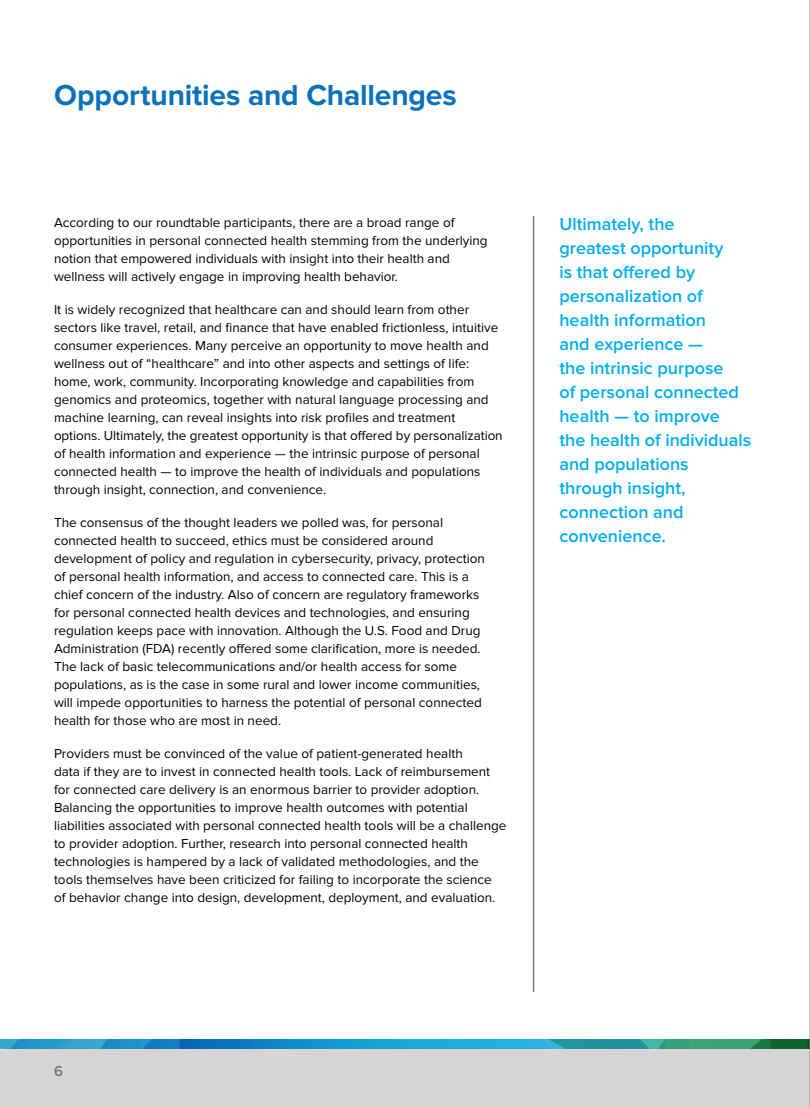
<style>
.page{position:relative;width:810px;height:1107px;background:#fff}
.page>*{position:absolute;margin:0;border:0;box-sizing:border-box;transform-origin:0 0}
.t1{font:700 30px "Proxima Nova";letter-spacing:-.005em;color:#0b72ba}
.t2{font:600 18px/24px "Proxima Nova";color:#00aeef}
.t3{font:600 15px "Proxima Nova";color:#777779}
.t4{font:13.5px/18px "Proxima Nova";color:#000}
</style>
<div class="page">
<svg style="left:0;top:1040px;width:809px;height:9px"></svg>
<div style="left:0;top:1049px;width:810px;height:58px;background:#d6d4d5"></div>
<hr style="left:533px;top:216px;width:1px;height:776px;background:#777779">
<hr style="left:809px;top:0;width:1px;height:1107px;background:#939598">
<h1 class="t1" style="left:54px;top:77px;width:404px">Opportunities and Challenges</h1>
<p class="t4" style="left:54px;top:213px;width:435px">According to our roundtable participants, there are a broad range of opportunities in personal connected health stemming from the underlying notion that empowered individuals with insight into their health and wellness will actively engage in improving health behavior.</p>
<p class="t4" style="left:54px;top:300px;width:450px">It is widely recognized that healthcare can and should learn from other sectors like travel, retail, and finance that have enabled frictionless, intuitive consumer experiences. Many perceive an opportunity to move health and wellness out of “healthcare” and into other aspects and settings of life: home, work, community. Incorporating knowledge and capabilities from genomics and proteomics, together with natural language processing and machine learning, can reveal insights into risk profiles and treatment options. Ultimately, the greatest opportunity is that offered by personalization of health information and experience — the intrinsic purpose of personal connected health — to improve the health of individuals and populations through insight, connection, and convenience.</p>
<p class="t4" style="left:54px;top:513px;width:432px">The consensus of the thought leaders we polled was, for personal connected health to succeed, ethics must be considered around development of policy and regulation in cybersecurity, privacy, protection of personal health information, and access to connected care. This is a chief concern of the industry. Also of concern are regulatory frameworks for personal connected health devices and technologies, and ensuring regulation keeps pace with innovation. Although the U.S. Food and Drug Administration (FDA) recently offered some clarification, more is needed.<br>The lack of basic telecommunications and/or health access for some populations, as is the case in some rural and lower income communities, will impede opportunities to harness the potential of personal connected health for those who are most in need.</p>
<p class="t4" style="left:54px;top:744px;width:454px">Providers must be convinced of the value of patient-generated health<br>data if they are to invest in connected health tools. Lack of reimbursement for connected care delivery is an enormous barrier to provider adoption.<br>Balancing the opportunities to improve health outcomes with potential liabilities associated with personal connected health tools will be a challenge to provider adoption. Further, research into personal connected health technologies is hampered by a lack of validated methodologies, and the tools themselves have been criticized for failing to incorporate the science of behavior change into design, development, deployment, and evaluation.</p>
<p class="t2" style="left:559px;top:213px;width:193px">Ultimately, the<br>greatest opportunity<br>is that offered by personalization of health information<br>and experience —<br>the intrinsic purpose<br>of personal connected health — to improve<br>the health of individuals and populations through insight, connection and convenience.</p>
<p class="t3" style="left:54px;top:1062px;width:11px">6</p>
</div>
